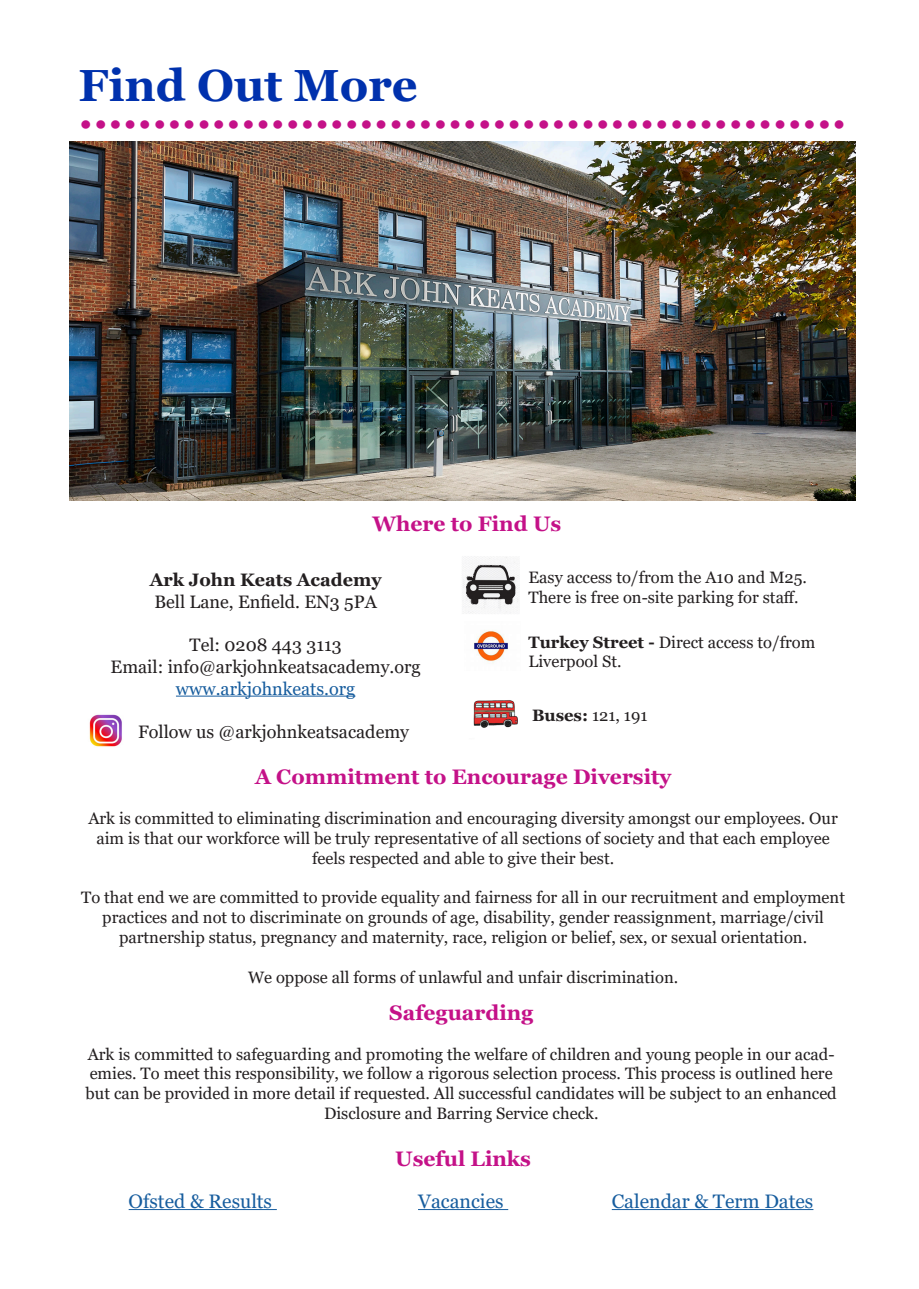
<style>
.page{position:relative;width:919px;height:1289px;background:#fff}
.page>*{position:absolute;margin:0;border:0;box-sizing:border-box;transform-origin:0 0}
.Pink_Dots{font:700 45px "Georgia";color:#c41188}
.Pink_Dots-2{font:700 45px "Georgia";color:#0031ad}
.Pink_Dots-3{font:700 21px "Georgia";color:#c41188}
.Pink_Dots-4{font:19.5px "Georgia";color:#175d9e}
.Pink_Dots-5{font:18px "Georgia";color:#231f20}
.Pink_Dots-6{font:18px "Georgia";color:#175d9e}
.Pink_Dots-7{font:700 18px "Georgia";color:#231f20}
.Pink_Dots-8{font:16.5px/19.8px "Georgia";color:#231f20;text-align:center}
.s1{font-weight:700}
</style>
<div class="page">
<hr style="left:176px;top:695px;width:179px;height:1px;background:#175d9e">
<img style="left:89px;top:714px;width:33px;height:33px">
<hr style="left:129px;top:1208px;width:148px;height:1px;background:#175d9e">
<hr style="left:418px;top:1208px;width:90px;height:1px;background:#175d9e">
<hr style="left:611px;top:1208px;width:202px;height:1px;background:#175d9e">
<img style="left:474px;top:630px;width:34px;height:33px">
<img style="left:463px;top:556px;width:42px;height:12px">
<img style="left:473px;top:700px;width:45px;height:28px">
<img style="left:70px;top:142px;width:785px;height:358px">
<p class="Pink_Dots-2" style="left:79px;top:56px;width:340px">Find Out More</p>
<p class="Pink_Dots" style="left:79px;top:83px;width:769px">....................................................</p>
<p class="Pink_Dots-3" style="left:372px;top:510px;width:190px">Where to Find Us</p>
<p class="Pink_Dots-7" style="left:150px;top:568px;width:233px">Ark John Keats Academy</p>
<p class="Pink_Dots-5" style="left:154px;top:591px;width:224px">Bell Lane, Enfield. EN3 5PA</p>
<p class="Pink_Dots-5" style="left:189px;top:634px;width:154px">Tel: 0208 443 3113</p>
<p class="Pink_Dots-5" style="left:111px;top:655px;width:311px">Email: info@arkjohnkeatsacademy.org</p>
<p class="Pink_Dots-6" style="left:176px;top:677px;width:181px">www.arkjohnkeats.org</p>
<p class="Pink_Dots-5" style="left:138px;top:720px;width:272px">Follow us @arkjohnkeatsacademy</p>
<p class="Pink_Dots-8" style="left:528px;top:567px;width:280px;text-align:left">Easy access to/from the A10 and M25.<br>There is free on-site parking for staff.</p>
<p class="Pink_Dots-8" style="left:528px;top:632px;width:288px;text-align:left"><span class="s1">Turkey Street -</span> Direct access to/from<br>Liverpool St.</p>
<p class="Pink_Dots-8" style="left:532px;top:705px;width:117px"><span class="s1">Buses:</span> 121, 191</p>
<p class="Pink_Dots-3" style="left:255px;top:763px;width:417px">A Commitment to Encourage Diversity</p>
<p class="Pink_Dots-8" style="left:88px;top:808px;width:751px">Ark is committed to eliminating discrimination and encouraging diversity amongst our employees. Our aim is that our workforce will be truly representative of all sections of society and that each employee feels respected and able to give their best.</p>
<p class="Pink_Dots-8" style="left:81px;top:888px;width:765px">To that end we are committed to provide equality and fairness for all in our recruitment and employment practices and not to discriminate on grounds of age, disability, gender reassignment, marriage/civil partnership status, pregnancy and maternity, race, religion or belief, sex, or sexual orientation.</p>
<p class="Pink_Dots-8" style="left:248px;top:967px;width:431px">We oppose all forms of unlawful and unfair discrimination.</p>
<p class="Pink_Dots-3" style="left:389px;top:999px;width:146px">Safeguarding</p>
<p class="Pink_Dots-8" style="left:86px;top:1044px;width:752px">Ark is committed to safeguarding and promoting the welfare of children and young people in our acad&shy;emies. To meet this responsibility, we follow a rigorous selection process. This process is outlined here but can be provided in more detail if requested. All successful candidates will be subject to an enhanced Disclosure and Barring Service check.</p>
<p class="Pink_Dots-3" style="left:395px;top:1145px;width:137px">Useful Links</p>
<p class="Pink_Dots-4" style="left:129px;top:1189px;width:145px">Ofsted &amp; Results</p>
<p class="Pink_Dots-4" style="left:418px;top:1189px;width:87px">Vacancies</p>
<p class="Pink_Dots-4" style="left:611px;top:1189px;width:203px">Calendar &amp; Term Dates</p>
</div>
